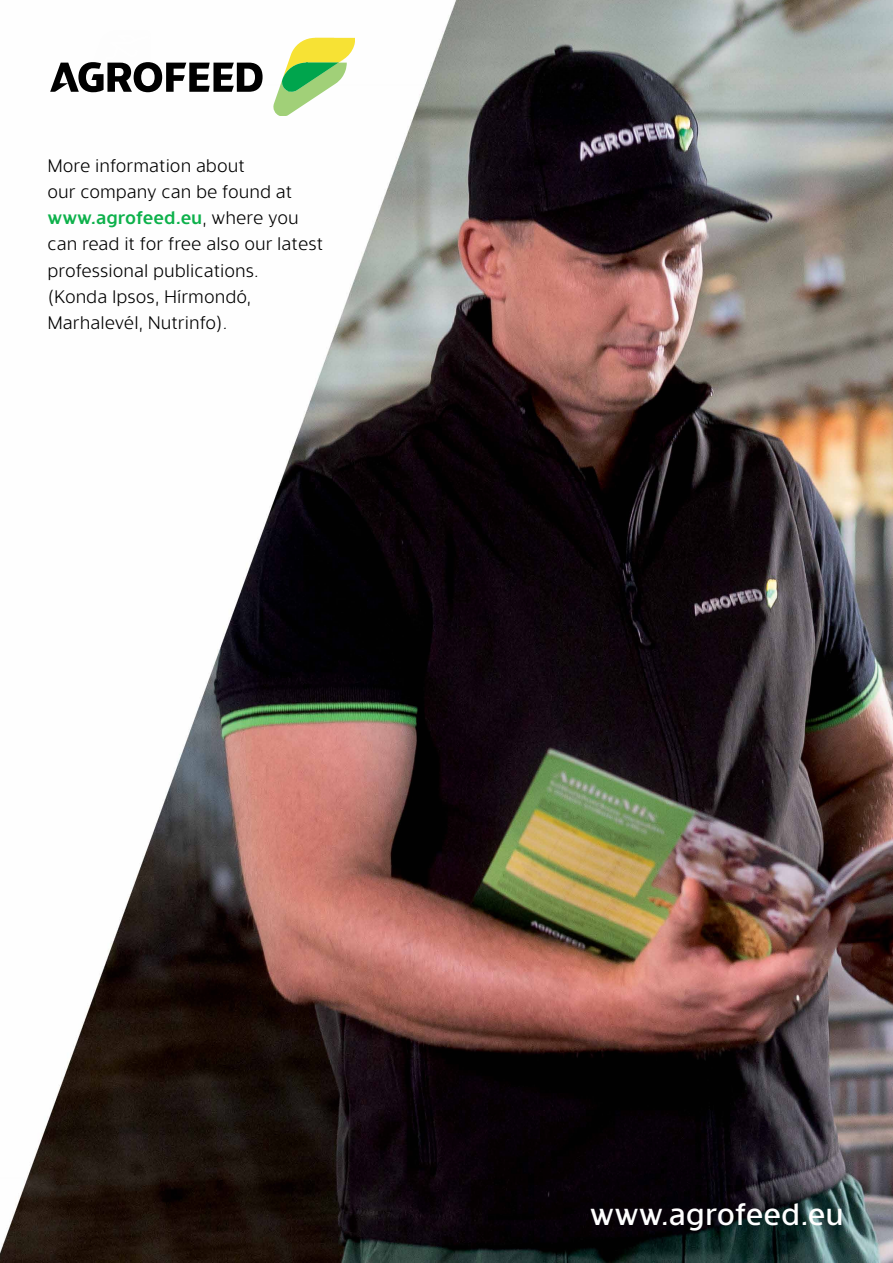
<style>
.page{position:relative;width:893px;height:1263px;background:#fff}
.page>*{position:absolute;margin:0;border:0;box-sizing:border-box;transform-origin:0 0}
.t1{font:500 30.45px "Evander Pro";color:#fff}
.t2{font:300 18px/26.2px "Evander Pro";color:#000}
.t3{font:600 18px "Evander";color:#0db14b}
.s1{font-family:"Evander Pro";font-weight:300;color:#000}
</style>
<div class="page">
<img style="left:0;top:0;width:893px;height:1263px">
<svg style="left:272px;top:38px;width:82px;height:78px"></svg>
<svg style="left:50px;top:31px;width:213px;height:61px"></svg>
<p class="t2" style="left:47px;top:152px;width:246px">More information about<br>our company can be found at</p>
<p class="t3" style="left:47px;top:207px;width:253px">www.agrofeed.eu<span class="s1">, where you</span></p>
<p class="t2" style="left:47px;top:231px;width:277px">can read it for free also our latest professional publications.<br>(Konda Ipsos, Hírmondó,<br>Marhalevél, Nutrinfo).</p>
<h1 class="t1" style="left:590px;top:1196px;width:255px">www.agrofeed.eu</h1>
</div>
